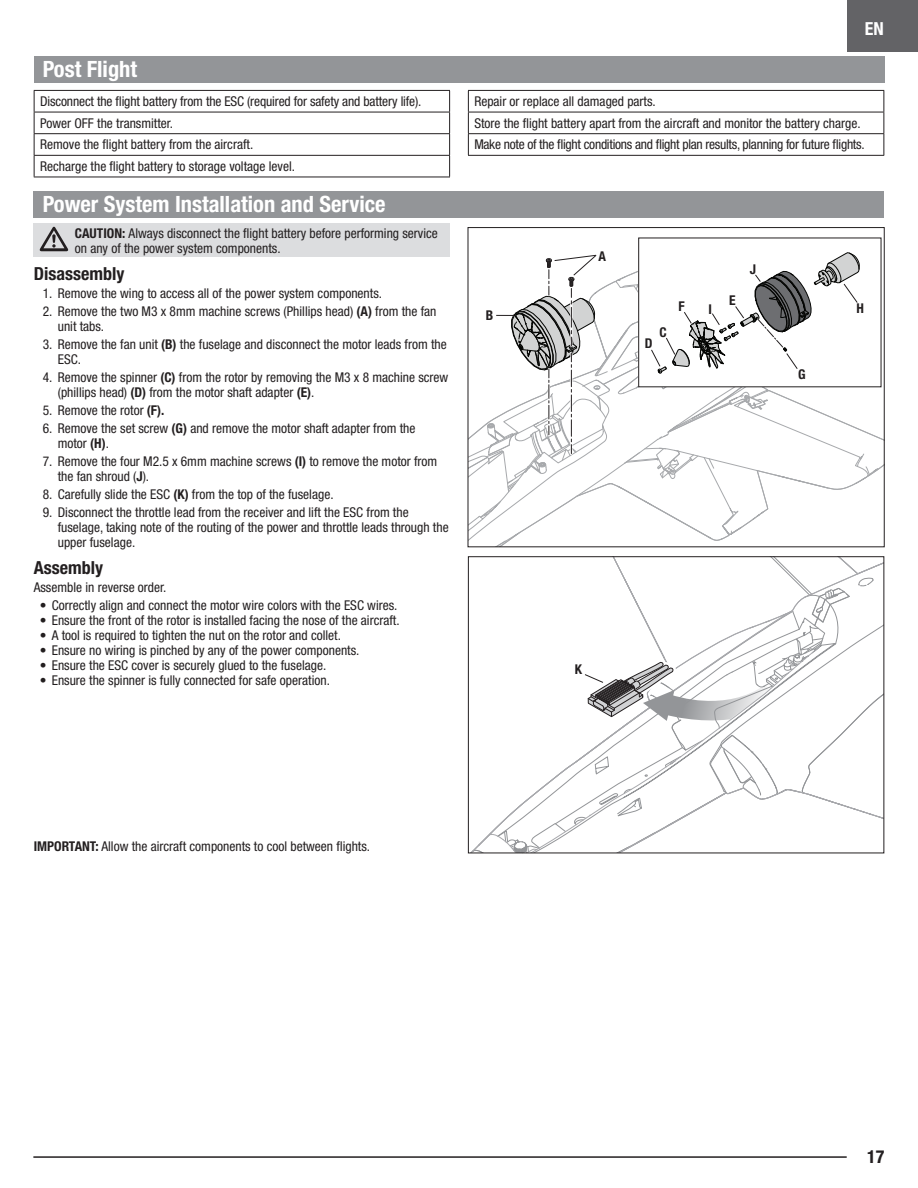
<style>
.page{position:relative;width:918px;height:1188px;background:#fff}
.page>*{position:absolute;margin:0;border:0;box-sizing:border-box;transform-origin:0 0}
.EFL_Main_Header{font:700 condensed 22.5px "Helvetica Neue LT Std";color:#fff}
.EFL_Sub-header{font:700 condensed 18px "Helvetica Neue LT Std";color:#231f20}
.t1{font:700 condensed 18px "Helvetica Neue LT Std";color:#fff}
.EFL_Cautions_and_Warnings{font:condensed 13.5px/15px "Helvetica Neue LT Std";color:#231f20}
.EFL_Body_Text{font:condensed 13.5px "Helvetica Neue LT Std";color:#231f20}
.EFL_Body_Text-2{font:condensed 13.5px "Helvetica Neue LT Std";letter-spacing:-.02em;color:#231f20}
.EFL_Note_Tip_Important{font:condensed 13.5px "Helvetica Neue LT Std";color:#231f20}
.o__Standard_Text{font:700 condensed 13.5px "Helvetica Neue LT Std";color:#231f20}
.s1{font-weight:700}
</style>
<div class="page">
<div style="left:847px;top:0;width:71px;height:51px;background:#636366"></div>
<hr style="left:33px;top:1156px;width:814px;height:2px;background:#231f20">
<svg style="left:468px;top:557px;width:416px;height:297px"></svg>
<div style="left:34px;top:191px;width:850px;height:27px;background:#939598"></div>
<div style="left:34px;top:224px;width:416px;height:33px;background:#dcdddf"></div>
<svg style="left:40px;top:227px;width:28px;height:24px"></svg>
<hr style="left:34px;top:112px;width:416px;height:1px;background:#231f20">
<hr style="left:34px;top:133px;width:416px;height:1px;background:#231f20">
<hr style="left:34px;top:155px;width:416px;height:1px;background:#231f20">
<hr style="left:34px;top:177px;width:416px;height:1px;background:#231f20">
<hr style="left:34px;top:90px;width:416px;height:1px;background:#231f20">
<svg style="left:34px;top:91px;width:1px;height:86px"></svg>
<svg style="left:449px;top:91px;width:1px;height:86px"></svg>
<svg style="left:468px;top:80px;width:417px;height:468px"></svg>
<hr style="left:468px;top:155px;width:416px;height:1px;background:#231f20">
<div style="left:34px;top:56px;width:850px;height:27px;background:#939598"></div>
<p class="EFL_Main_Header" style="left:43px;top:55px;width:96px">Post Flight</p>
<p class="EFL_Body_Text" style="left:40px;top:93px;width:383px">Disconnect the flight battery from the ESC (required for safety and battery life).</p>
<p class="EFL_Body_Text" style="left:40px;top:115px;width:135px">Power OFF the transmitter.</p>
<p class="EFL_Body_Text" style="left:40px;top:137px;width:215px">Remove the flight battery from the aircraft.</p>
<p class="EFL_Body_Text" style="left:40px;top:158px;width:256px">Recharge the flight battery to storage voltage level.</p>
<p class="EFL_Main_Header" style="left:43px;top:190px;width:344px">Power System Installation and Service</p>
<p class="EFL_Cautions_and_Warnings" style="left:75px;top:225px;width:364px"><span class="s1">CAUTION:</span> Always disconnect the flight battery before performing service on any of the power system components.</p>
<p class="EFL_Sub-header" style="left:34px;top:262px;width:92px">Disassembly</p>
<p class="EFL_Cautions_and_Warnings" style="left:43px;top:285px;width:341px">1. Remove the wing to access all of the power system components.</p>
<p class="EFL_Cautions_and_Warnings" style="left:58px;top:303px;width:380px;text-indent:-15px">2. Remove the two M3 x 8mm machine screws (Phillips head) <span class="s1">(A)</span> from the fan unit tabs.</p>
<p class="EFL_Cautions_and_Warnings" style="left:58px;top:336px;width:391px;text-indent:-15px">3. Remove the fan unit <span class="s1">(B)</span> the fuselage and disconnect the motor leads from the<br>ESC.</p>
<p class="EFL_Cautions_and_Warnings" style="left:58px;top:369px;width:392px;text-indent:-15px">4. Remove the spinner <span class="s1">(C)</span> from the rotor by removing the M3 x 8 machine screw (phillips head) <span class="s1">(D)</span> from the motor shaft adapter <span class="s1">(E)</span>.</p>
<p class="EFL_Cautions_and_Warnings" style="left:43px;top:402px;width:123px">5. Remove the rotor <span class="s1">(F).</span></p>
<p class="EFL_Cautions_and_Warnings" style="left:58px;top:420px;width:359px;text-indent:-15px">6. Remove the set screw <span class="s1">(G)</span> and remove the motor shaft adapter from the motor <span class="s1">(H)</span>.</p>
<p class="EFL_Cautions_and_Warnings" style="left:58px;top:453px;width:381px;text-indent:-15px">7. Remove the four M2.5 x 6mm machine screws <span class="s1">(I)</span> to remove the motor from the fan shroud (<span class="s1">J</span>).</p>
<p class="EFL_Cautions_and_Warnings" style="left:43px;top:486px;width:292px">8. Carefully slide the ESC <span class="s1">(K)</span> from the top of the fuselage.</p>
<p class="EFL_Cautions_and_Warnings" style="left:58px;top:504px;width:392px;text-indent:-15px">9. Disconnect the throttle lead from the receiver and lift the ESC from the fuselage, taking note of the routing of the power and throttle leads through the upper fuselage.</p>
<p class="EFL_Sub-header" style="left:34px;top:556px;width:71px">Assembly</p>
<p class="EFL_Body_Text" style="left:34px;top:579px;width:134px">Assemble in reverse order.</p>
<p class="EFL_Cautions_and_Warnings" style="left:40px;top:597px;width:359px">• Correctly align and connect the motor wire colors with the ESC wires.</p>
<p class="EFL_Cautions_and_Warnings" style="left:40px;top:612px;width:361px">• Ensure the front of the rotor is installed facing the nose of the aircraft.</p>
<p class="EFL_Cautions_and_Warnings" style="left:40px;top:627px;width:303px">• A tool is required to tighten the nut on the rotor and collet.</p>
<p class="EFL_Cautions_and_Warnings" style="left:40px;top:642px;width:321px">• Ensure no wiring is pinched by any of the power components.</p>
<p class="EFL_Cautions_and_Warnings" style="left:40px;top:657px;width:288px">• Ensure the ESC cover is securely glued to the fuselage.</p>
<p class="EFL_Cautions_and_Warnings" style="left:40px;top:672px;width:292px">• Ensure the spinner is fully connected for safe operation.</p>
<h2 class="t1" style="left:865px;top:18px;width:20px">EN</h2>
<p class="EFL_Body_Text" style="left:474px;top:93px;width:183px">Repair or replace all damaged parts.</p>
<p class="EFL_Body_Text" style="left:474px;top:115px;width:388px">Store the flight battery apart from the aircraft and monitor the battery charge.</p>
<p class="EFL_Body_Text-2" style="left:474px;top:137px;width:392px">Make note of the flight conditions and flight plan results, planning for future flights.</p>
<p class="o__Standard_Text" style="left:486px;top:307px;width:9px">B</p>
<p class="o__Standard_Text" style="left:598px;top:248px;width:9px">A</p>
<p class="o__Standard_Text" style="left:660px;top:324px;width:9px">C</p>
<p class="o__Standard_Text" style="left:645px;top:335px;width:9px">D</p>
<p class="o__Standard_Text" style="left:678px;top:298px;width:8px">F</p>
<p class="o__Standard_Text" style="left:750px;top:261px;width:8px">J</p>
<p class="o__Standard_Text" style="left:729px;top:292px;width:8px">E</p>
<p class="o__Standard_Text" style="left:709px;top:301px;width:5px">I</p>
<p class="o__Standard_Text" style="left:856px;top:300px;width:9px">H</p>
<p class="o__Standard_Text" style="left:798px;top:366px;width:9px">G</p>
<p class="o__Standard_Text" style="left:575px;top:661px;width:9px">K</p>
<p class="EFL_Note_Tip_Important" style="left:34px;top:838px;width:338px"><span class="s1">IMPORTANT:</span> Allow the aircraft components to cool between flights.</p>
<h2 class="EFL_Sub-header" style="left:867px;top:1146px;width:19px">17</h2>
</div>
